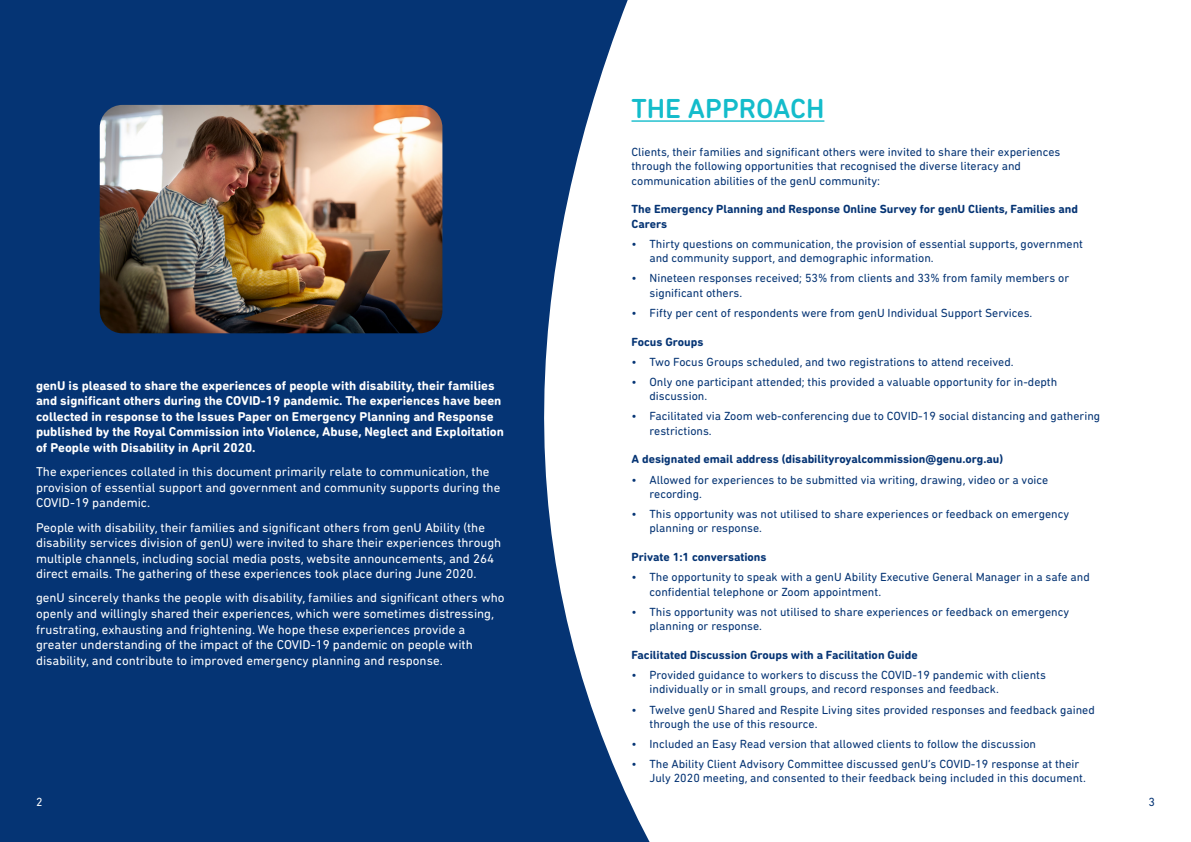
<style>
.page{position:relative;width:1191px;height:842px;background:#fff}
.page>*{position:absolute;margin:0;border:0;box-sizing:border-box;transform-origin:0 0}
.t1{font:500 28px "DIN Next Rounded LT Pro";color:#14bccb}
.t2{font:13px/15.6px "DIN Next Rounded LT Pro";color:#fff}
.t3{font:700 13px/15.6px "DIN Next Rounded LT Pro";color:#fff}
.t4{font:12px/14.4px "DIN Next Rounded LT Pro";color:#053474}
.t5{font:700 12px/14.4px "DIN Next Rounded LT Pro";color:#053474}
.t6{font:12px "DIN Next Rounded LT Pro";color:#fff}
</style>
<div class="page">
<svg style="left:521px;top:0;width:129px;height:842px"></svg>
<div style="left:0;top:0;width:521px;height:842px;background:#053474"></div>
<hr style="left:631px;top:120px;width:193px;height:2px;background:#14bccb">
<img style="left:100px;top:105px;width:342px;height:228px">
<p class="t3" style="left:36px;top:377px;width:469px">genU is pleased to share the experiences of people with disability, their families and significant others during the COVID-19 pandemic. The experiences have been collected in response to the Issues Paper on Emergency Planning and Response published by the Royal Commission into Violence, Abuse, Neglect and Exploitation of People with Disability in April 2020.</p>
<p class="t2" style="left:36px;top:464px;width:466px">The experiences collated in this document primarily relate to communication, the provision of essential support and government and community supports during the<br>COVID-19 pandemic.</p>
<p class="t2" style="left:36px;top:519px;width:467px">People with disability, their families and significant others from genU Ability (the disability services division of genU) were invited to share their experiences through multiple channels, including social media posts, website announcements, and 264 direct emails. The gathering of these experiences took place during June 2020.</p>
<p class="t2" style="left:36px;top:590px;width:470px">genU sincerely thanks the people with disability, families and significant others who openly and willingly shared their experiences, which were sometimes distressing, frustrating, exhausting and frightening. We hope these experiences provide a greater understanding of the impact of the COVID-19 pandemic on people with disability, and contribute to improved emergency planning and response.</p>
<p class="t1" style="left:631px;top:92px;width:194px">THE APPROACH</p>
<p class="t4" style="left:631px;top:144px;width:430px">Clients, their families and significant others were invited to share their experiences through the following opportunities that recognised the diverse literacy and communication abilities of the genU community:</p>
<p class="t5" style="left:631px;top:202px;width:448px">The Emergency Planning and Response Online Survey for genU Clients, Families and<br>Carers</p>
<p class="t4" style="left:649px;top:236px;width:435px;text-indent:-18px">• Thirty questions on communication, the provision of essential supports, government and community support, and demographic information.</p>
<p class="t4" style="left:649px;top:271px;width:421px;text-indent:-18px">• Nineteen responses received; 53% from clients and 33% from family members or significant others.</p>
<p class="t4" style="left:631px;top:305px;width:402px">• Fifty per cent of respondents were from genU Individual Support Services.</p>
<p class="t5" style="left:631px;top:334px;width:73px">Focus Groups</p>
<p class="t4" style="left:631px;top:354px;width:384px">• Two Focus Groups scheduled, and two registrations to attend received.</p>
<p class="t4" style="left:649px;top:374px;width:409px;text-indent:-18px">• Only one participant attended; this provided a valuable opportunity for in-depth discussion.</p>
<p class="t4" style="left:649px;top:409px;width:452px;text-indent:-18px">• Facilitated via Zoom web-conferencing due to COVID-19 social distancing and gathering restrictions.</p>
<p class="t5" style="left:631px;top:452px;width:373px">A designated email address (disabilityroyalcommission@genu.org.au)</p>
<p class="t4" style="left:649px;top:472px;width:400px;text-indent:-18px">• Allowed for experiences to be submitted via writing, drawing, video or a voice recording.</p>
<p class="t4" style="left:649px;top:507px;width:421px;text-indent:-18px">• This opportunity was not utilised to share experiences or feedback on emergency planning or response.</p>
<p class="t5" style="left:631px;top:550px;width:137px">Private 1:1 conversations</p>
<p class="t4" style="left:649px;top:570px;width:442px;text-indent:-18px">• The opportunity to speak with a genU Ability Executive General Manager in a safe and confidential telephone or Zoom appointment.</p>
<p class="t4" style="left:649px;top:604px;width:421px;text-indent:-18px">• This opportunity was not utilised to share experiences or feedback on emergency planning or response.</p>
<p class="t5" style="left:631px;top:648px;width:288px">Facilitated Discussion Groups with a Facilitation Guide</p>
<p class="t4" style="left:649px;top:668px;width:398px;text-indent:-18px">• Provided guidance to workers to discuss the COVID-19 pandemic with clients individually or in small groups, and record responses and feedback.</p>
<p class="t4" style="left:649px;top:702px;width:447px;text-indent:-18px">• Twelve genU Shared and Respite Living sites provided responses and feedback gained through the use of this resource.</p>
<p class="t4" style="left:631px;top:737px;width:406px">• Included an Easy Read version that allowed clients to follow the discussion</p>
<p class="t4" style="left:649px;top:757px;width:438px;text-indent:-18px">• The Ability Client Advisory Committee discussed genU’s COVID-19 response at their<br>July 2020 meeting, and consented to their feedback being included in this document.</p>
<p class="t6" style="left:36px;top:795px;width:8px">2</p>
<p class="t4" style="left:1148px;top:795px;width:8px">3</p>
</div>
